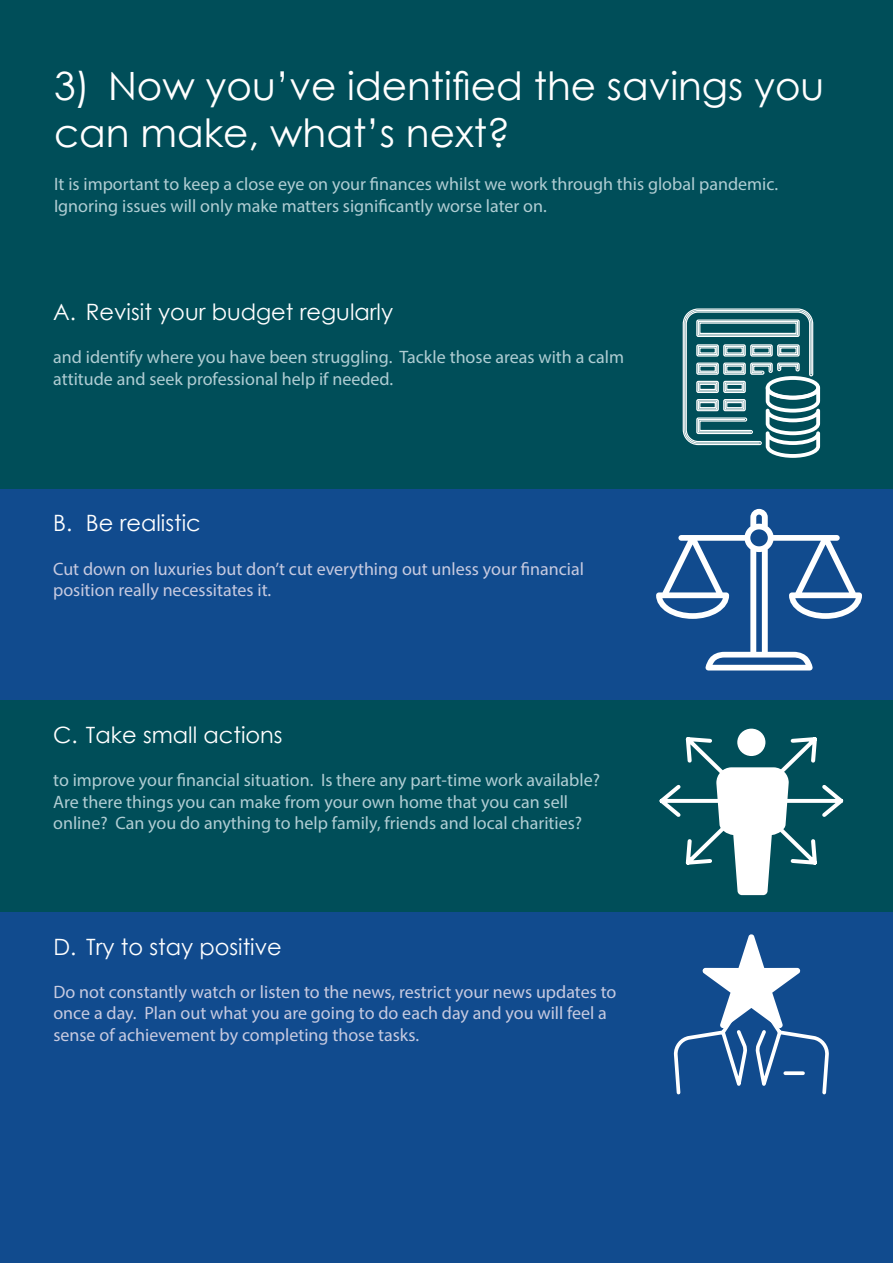
<style>
.page{position:relative;width:893px;height:1263px;background:#fff}
.page>*{position:absolute;margin:0;border:0;box-sizing:border-box;transform-origin:0 0}
.t1{font:39px/46.8px "Century Gothic";color:#fff}
.t2{font:22.5px "Century Gothic";color:#fff}
.green{font:18px/21.6px "Myriad Pro";color:#b0cdd3}
.blue{font:18px/21.6px "Myriad Pro";color:#c7cae0}
</style>
<div class="page">
<div style="left:0;top:0;width:893px;height:292px;background:#004e59"></div>
<div style="left:0;top:489px;width:893px;height:212px;background:#114b8e"></div>
<div style="left:0;top:912px;width:893px;height:351px;background:#114b8e"></div>
<svg style="left:656px;top:509px;width:206px;height:161px"></svg>
<svg style="left:674px;top:934px;width:155px;height:160px"></svg>
<div style="left:0;top:701px;width:893px;height:211px;background:#004e59"></div>
<div style="left:737px;top:729px;width:28px;height:27px;background:#fff;border-radius:50%"></div>
<svg style="left:659px;top:733px;width:184px;height:162px"></svg>
<div style="left:0;top:277px;width:893px;height:212px;background:#004e59"></div>
<svg style="left:683px;top:308px;width:137px;height:150px"></svg>
<p class="t1" style="left:54px;top:62px;width:772px">3) Now you’ve identified the savings you can make, what’s next?</p>
<p class="green" style="left:54px;top:173px;width:726px">It is important to keep a close eye on your finances whilst we work through this global pandemic.<br>Ignoring issues will only make matters significantly worse later on.</p>
<p class="t2" style="left:53px;top:296px;width:342px">A. Revisit your budget regularly</p>
<p class="green" style="left:53px;top:346px;width:573px">and identify where you have been struggling. Tackle those areas with a calm attitude and seek professional help if needed.</p>
<p class="t2" style="left:53px;top:507px;width:149px">B. Be realistic</p>
<p class="blue" style="left:53px;top:557px;width:532px">Cut down on luxuries but don’t cut everything out unless your financial position really necessitates it.</p>
<p class="t2" style="left:53px;top:719px;width:231px">C. Take small actions</p>
<p class="green" style="left:53px;top:769px;width:548px">to improve your financial situation. Is there any part-time work available?<br>Are there things you can make from your own home that you can sell online? Can you do anything to help family, friends and local charities?</p>
<p class="t2" style="left:53px;top:931px;width:230px">D. Try to stay positive</p>
<p class="blue" style="left:53px;top:981px;width:565px">Do not constantly watch or listen to the news, restrict your news updates to once a day. Plan out what you are going to do each day and you will feel a sense of achievement by completing those tasks.</p>
</div>
